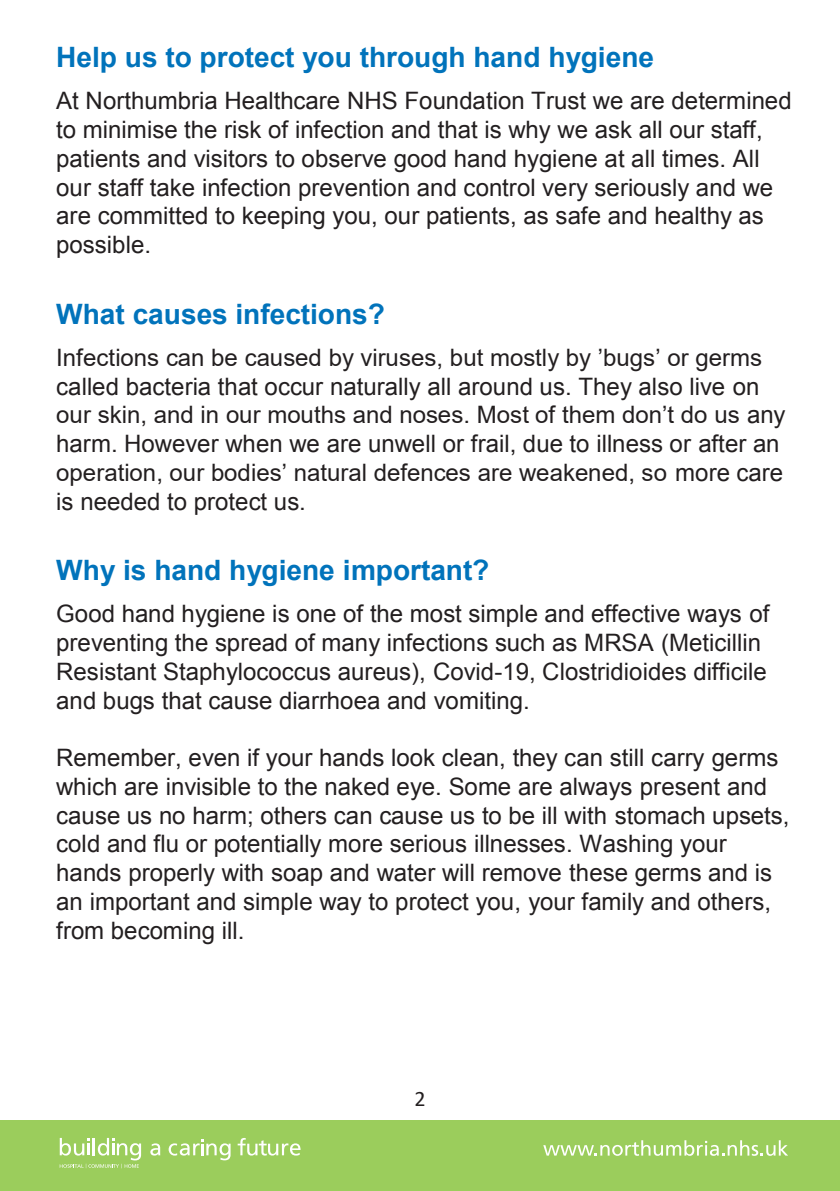
<style>
.page{position:relative;width:840px;height:1191px;background:#fff}
.page>*{position:absolute;margin:0;border:0;box-sizing:border-box;transform-origin:0 0}
.t1{font:700 28px "Arial";color:#0173bb}
.t2{font:24px/28.8px "Arial";color:#231f20}
.t3{font:22px "Calibri";color:#231f20}
</style>
<div class="page">
<div style="left:0;top:1120px;width:839px;height:71px;background:#9bcd5c"></div>
<svg style="left:150px;top:1143px;width:10px;height:12px"></svg>
<svg style="left:168px;top:1139px;width:62px;height:21px"></svg>
<svg style="left:237px;top:1138px;width:63px;height:17px"></svg>
<svg style="left:60px;top:1137px;width:81px;height:31px"></svg>
<svg style="left:543px;top:1140px;width:244px;height:15px"></svg>
<p class="t1" style="left:56px;top:39px;width:599px">Help us to protect you through hand hygiene</p>
<p class="t2" style="left:56px;top:87px;width:736px">At Northumbria Healthcare NHS Foundation Trust we are determined to minimise the risk of infection and that is why we ask all our staff, patients and visitors to observe good hand hygiene at all times. All our staff take infection prevention and control very seriously and we are committed to keeping you, our patients, as safe and healthy as possible.</p>
<p class="t1" style="left:56px;top:295px;width:330px">What causes infections?</p>
<p class="t2" style="left:56px;top:343px;width:730px">Infections can be caused by viruses, but mostly by ’bugs’ or germs called bacteria that occur naturally all around us. They also live on our skin, and in our mouths and noses. Most of them don’t do us any harm. However when we are unwell or frail, due to illness or after an operation, our bodies’ natural defences are weakened, so more care is needed to protect us.</p>
<p class="t1" style="left:56px;top:552px;width:434px">Why is hand hygiene important?</p>
<p class="t2" style="left:56px;top:600px;width:714px">Good hand hygiene is one of the most simple and effective ways of preventing the spread of many infections such as MRSA (Meticillin Resistant Staphylococcus aureus), Covid-19, Clostridioides difficile and bugs that cause diarrhoea and vomiting.</p>
<p class="t2" style="left:56px;top:743px;width:734px">Remember, even if your hands look clean, they can still carry germs which are invisible to the naked eye. Some are always present and cause us no harm; others can cause us to be ill with stomach upsets, cold and flu or potentially more serious illnesses. Washing your hands properly with soap and water will remove these germs and is an important and simple way to protect you, your family and others, from becoming ill.</p>
<p class="t3" style="left:414px;top:1083px;width:13px">2</p>
</div>
